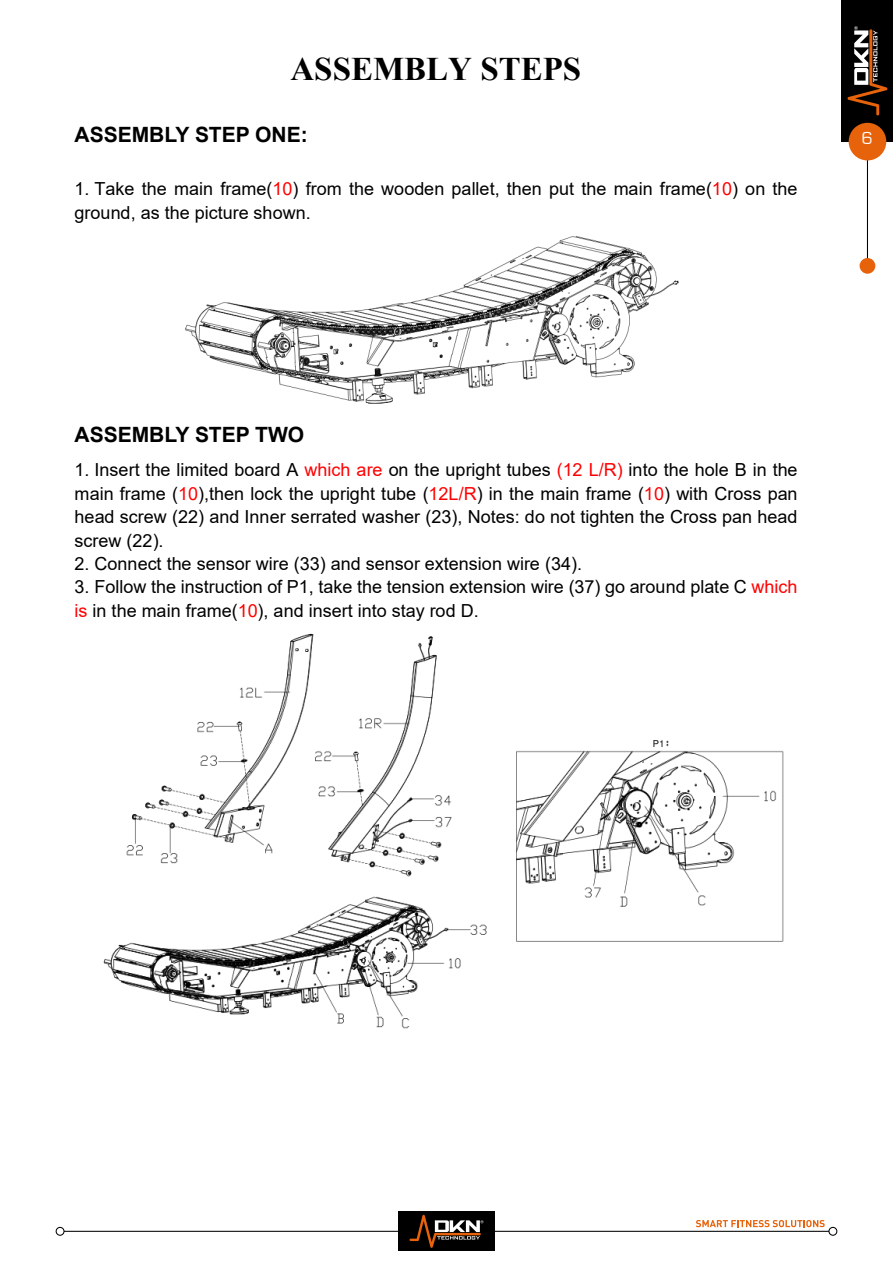
<style>
.page{position:relative;width:893px;height:1263px;background:#fff}
.page>*{position:absolute;margin:0;border:0;box-sizing:border-box;transform-origin:0 0}
.t1{font:700 33px "Times New Roman";color:#000}
.t2{font:700 21px "Arial";color:#000}
.t3{font:18px/23.4px "Arial";color:#000}
.t4{font:18px "Eurostar";color:#fff}
.s1{color:#f00}
</style>
<div class="page">
<hr style="left:60px;top:1231px;width:773px;height:1px;background:#000">
<svg style="left:56px;top:1227px;width:9px;height:9px"></svg>
<div style="left:398px;top:1212px;width:97px;height:39px;background:#000"></div>
<svg style="left:409px;top:1215px;width:74px;height:33px"></svg>
<svg style="left:696px;top:1220px;width:141px;height:16px"></svg>
<div style="left:842px;top:0;width:51px;height:142px;background:#000"></div>
<svg style="left:847px;top:26px;width:40px;height:90px"></svg>
<hr style="left:867px;top:145px;width:1px;height:127px;background:#000">
<div style="left:849px;top:123px;width:37px;height:37px;background:#e6630c;border-radius:50%"></div>
<div style="left:860px;top:258px;width:15px;height:16px;background:#e6630c;border-radius:50%"></div>
<img style="left:185px;top:236px;width:494px;height:168px">
<img style="left:103px;top:633px;width:681px;height:396px">
<h1 class="t1" style="left:291px;top:45px;width:292px">ASSEMBLY STEPS</h1>
<p class="t2" style="left:75px;top:119px;width:235px">ASSEMBLY STEP ONE:</p>
<p class="t3" style="left:75px;top:177px;width:724px">1. Take the main frame(<span class="s1">10</span>) from the wooden pallet, then put the main frame(<span class="s1">10</span>) on the ground, as the picture shown.</p>
<p class="t4" style="left:862px;top:127px;width:13px">6</p>
<p class="t2" style="left:75px;top:420px;width:231px">ASSEMBLY STEP TWO</p>
<p class="t3" style="left:75px;top:458px;width:724px;text-align:justify">1. Insert the limited board A <span class="s1">which are</span> on the upright tubes <span class="s1">(12 L/R)</span> into the hole B in the main frame (<span class="s1">10</span>),then lock the upright tube (<span class="s1">12L/R</span>) in the main frame (<span class="s1">10</span>) with Cross pan head screw (22) and Inner serrated washer (23), Notes: do not tighten the Cross pan head screw (22).</p>
<p class="t3" style="left:75px;top:552px;width:509px">2. Connect the sensor wire (33) and sensor extension wire (34).</p>
<p class="t3" style="left:75px;top:575px;width:724px">3. Follow the instruction of P1, take the tension extension wire (37) go around plate C <span class="s1">which is</span> in the main frame(<span class="s1">10</span>), and insert into stay rod D.</p>
</div>
